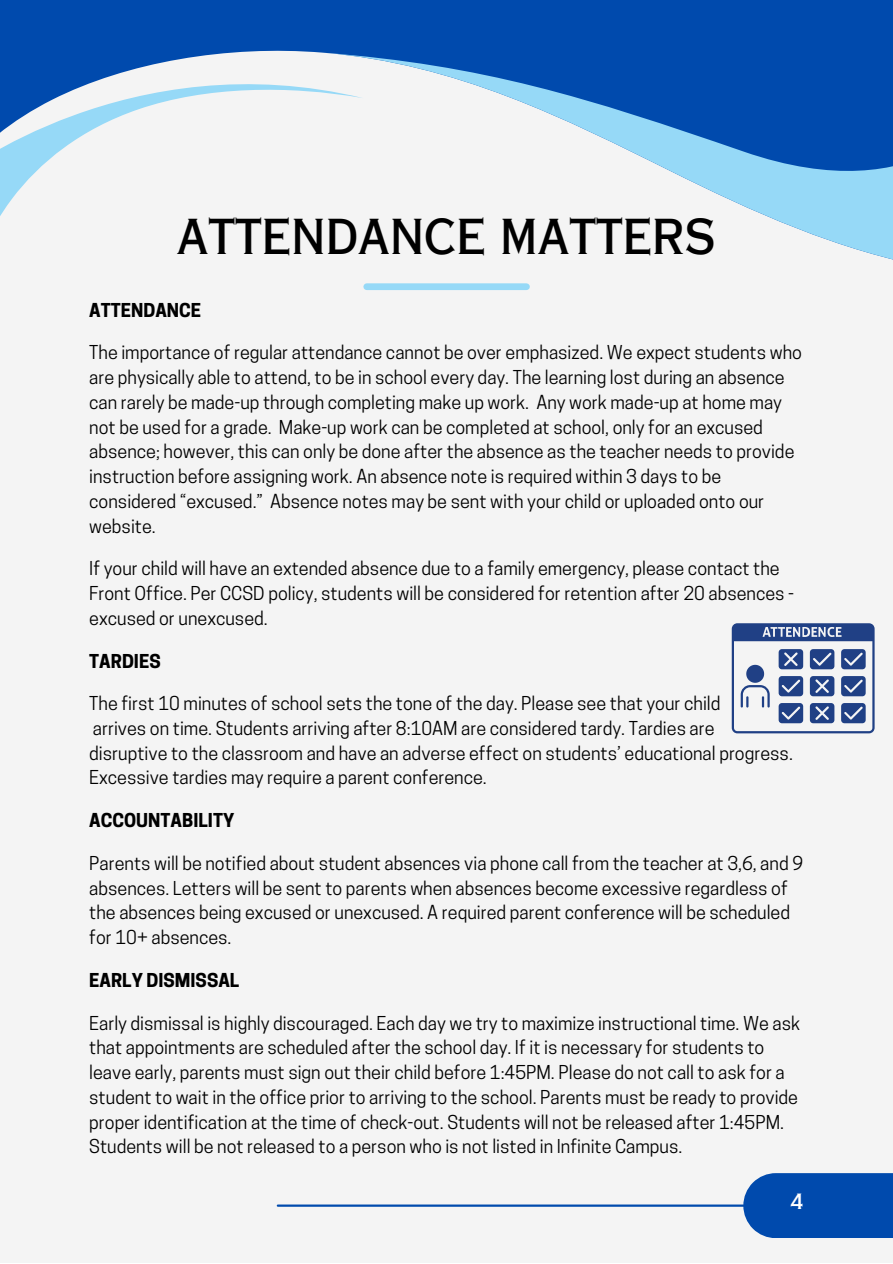
<style>
.page{position:relative;width:893px;height:1264px;background:#fff}
.page>*{position:absolute;margin:0;border:0;box-sizing:border-box;transform-origin:0 0}
.t1{font:48px "Copperplate Gothic LT Pro 30 AB";color:#000}
.t2{font:21px "Copperplate Gothic LT Pro 30 AB";color:#fff}
.t3{font:18px/24.8px "Cooper Hewitt";color:#000}
.t4{font:700 18px "Cooper Hewitt";color:#000}
</style>
<div class="page">
<div style="left:0;top:0;width:892px;height:1262px;background:#f4f4f4"></div>
<div style="left:0;top:0;width:892px;height:53px;background:#004aad"></div>
<svg style="left:0;top:41px;width:363px;height:175px"></svg>
<svg style="left:323px;top:53px;width:569px;height:207px"></svg>
<div style="left:743px;top:1173px;width:149px;height:64px;background:#004aad"></div>
<div style="left:367px;top:283px;width:159px;height:7px;background:#96d9f7"></div>
<hr style="left:278px;top:1204px;width:479px;height:2px;background:#004aad">
<svg style="left:731px;top:623px;width:143px;height:110px"></svg>
<p class="t1" style="left:176px;top:219px;width:541px">ATTENDANCE MATTERS</p>
<p class="t4" style="left:89px;top:303px;width:113px">ATTENDANCE</p>
<p class="t3" style="left:89px;top:342px;width:714px">The importance of regular attendance cannot be over emphasized. We expect students who are physically able to attend, to be in school every day. The learning lost during an absence can rarely be made-up through completing make up work. Any work made-up at home may not be used for a grade. Make-up work can be completed at school, only for an excused absence; however, this can only be done after the absence as the teacher needs to provide instruction before assigning work. An absence note is required within 3 days to be considered “excused.” Absence notes may be sent with your child or uploaded onto our website.</p>
<p class="t3" style="left:89px;top:558px;width:706px">If your child will have an extended absence due to a family emergency, please contact the<br>Front Office. Per CCSD policy, students will be considered for retention after 20 absences - excused or unexcused.</p>
<p class="t4" style="left:89px;top:654px;width:73px">TARDIES</p>
<p class="t3" style="left:89px;top:693px;width:632px">The first 10 minutes of school sets the tone of the day. Please see that your child</p>
<p class="t3" style="left:93px;top:718px;width:623px">arrives on time. Students arriving after 8:10AM are considered tardy. Tardies are</p>
<p class="t3" style="left:89px;top:743px;width:705px">disruptive to the classroom and have an adverse effect on students’ educational progress.<br>Excessive tardies may require a parent conference.</p>
<p class="t4" style="left:89px;top:813px;width:146px">ACCOUNTABILITY</p>
<p class="t3" style="left:89px;top:853px;width:715px">Parents will be notified about student absences via phone call from the teacher at 3,6, and 9 absences. Letters will be sent to parents when absences become excessive regardless of the absences being excused or unexcused. A required parent conference will be scheduled for 10+ absences.</p>
<p class="t4" style="left:89px;top:973px;width:151px">EARLY DISMISSAL</p>
<p class="t3" style="left:89px;top:1012px;width:712px">Early dismissal is highly discouraged. Each day we try to maximize instructional time. We ask that appointments are scheduled after the school day. If it is necessary for students to leave early, parents must sign out their child before 1:45PM. Please do not call to ask for a student to wait in the office prior to arriving to the school. Parents must be ready to provide proper identification at the time of check-out. Students will not be released after 1:45PM.<br>Students will be not released to a person who is not listed in Infinite Campus.</p>
<p class="t2" style="left:790px;top:1193px;width:14px">4</p>
</div>
